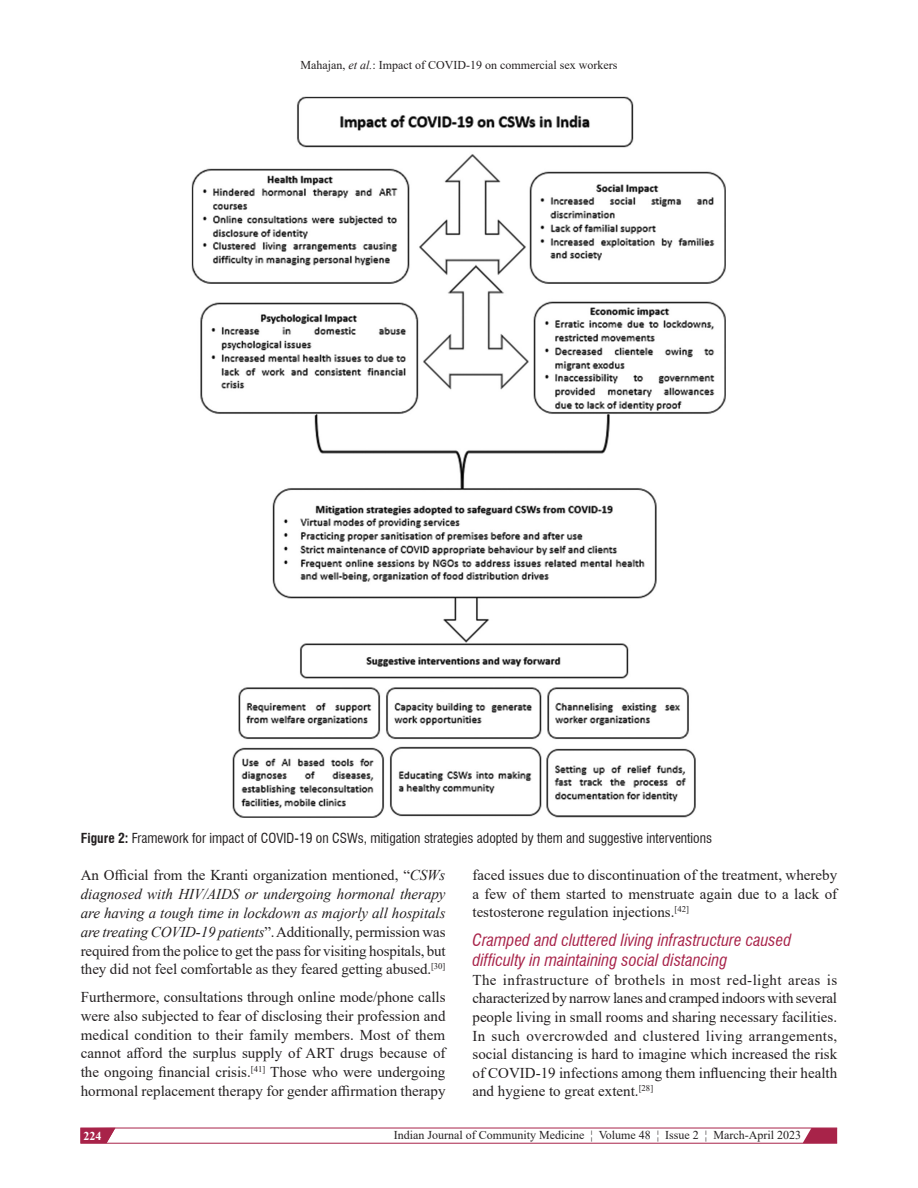
<style>
.page{position:relative;width:918px;height:1188px;background:#fff}
.page>*{position:absolute;margin:0;border:0;box-sizing:border-box;transform-origin:0 0}
.t1{font:italic condensed 16.5px/20.4px "Swiss 721 BT";color:#a82349}
.TX{font:15px/18.9px "Times New Roman";color:#231f20;text-align:justify}
.FGC{font:condensed 13.5px "Swiss 721 BT";color:#231f20}
.t2{font:12px "Times New Roman";color:#231f20}
.t3{font:700 12px "Times New Roman";color:#fff}
.s1{font-style:italic}
.s2{font-weight:700}
</style>
<div class="page">
<svg style="left:80px;top:1128px;width:758px;height:16px"></svg>
<img style="left:191px;top:96px;width:535px;height:722px">
<p class="t2" style="left:301px;top:56px;width:318px">Mahajan, <span class="s1">et al.</span>: Impact of COVID‑19 on commercial sex workers</p>
<p class="FGC" style="left:81px;top:830px;width:633px"><span class="s2">Figure 2:</span> Framework for impact of COVID‑19 on CSWs, mitigation strategies adopted by them and suggestive interventions</p>
<p class="TX" style="left:81px;top:865px;width:366px">An Official from the Kranti organization mentioned, “<span class="s1">CSWs diagnosed with HIV/AIDS or undergoing hormonal therapy are having a tough time in lockdown as majorly all hospitals are treating COVID‑19 patients</span>”. Additionally, permission was required from the police to get the pass for visiting hospitals, but they did not feel comfortable as they feared getting abused.<sup>[30]</sup></p>
<p class="TX" style="left:81px;top:987px;width:366px">Furthermore, consultations through online mode/phone calls were also subjected to fear of disclosing their profession and medical condition to their family members. Most of them cannot afford the surplus supply of ART drugs because of the ongoing financial crisis.<sup>[41]</sup> Those who were undergoing hormonal replacement therapy for gender affirmation therapy</p>
<p class="TX" style="left:472px;top:865px;width:366px">faced issues due to discontinuation of the treatment, whereby a few of them started to menstruate again due to a lack of testosterone regulation injections.<sup>[42]</sup></p>
<h3 class="t1" style="left:472px;top:930px;width:320px">Cramped and cluttered living infrastructure caused difficulty in maintaining social distancing</h3>
<p class="TX" style="left:472px;top:970px;width:366px">The infrastructure of brothels in most red‑light areas is characterized by narrow lanes and cramped indoors with several people living in small rooms and sharing necessary facilities.<br>In such overcrowded and clustered living arrangements, social distancing is hard to imagine which increased the risk of COVID‑19 infections among them influencing their health and hygiene to great extent.<sup>[28]</sup></p>
<p class="t3" style="left:84px;top:1127px;width:19px">224</p>
<p class="t2" style="left:394px;top:1127px;width:409px">Indian Journal of Community Medicine ¦ Volume 48 ¦ Issue 2 ¦ March-April 2023</p>
</div>
